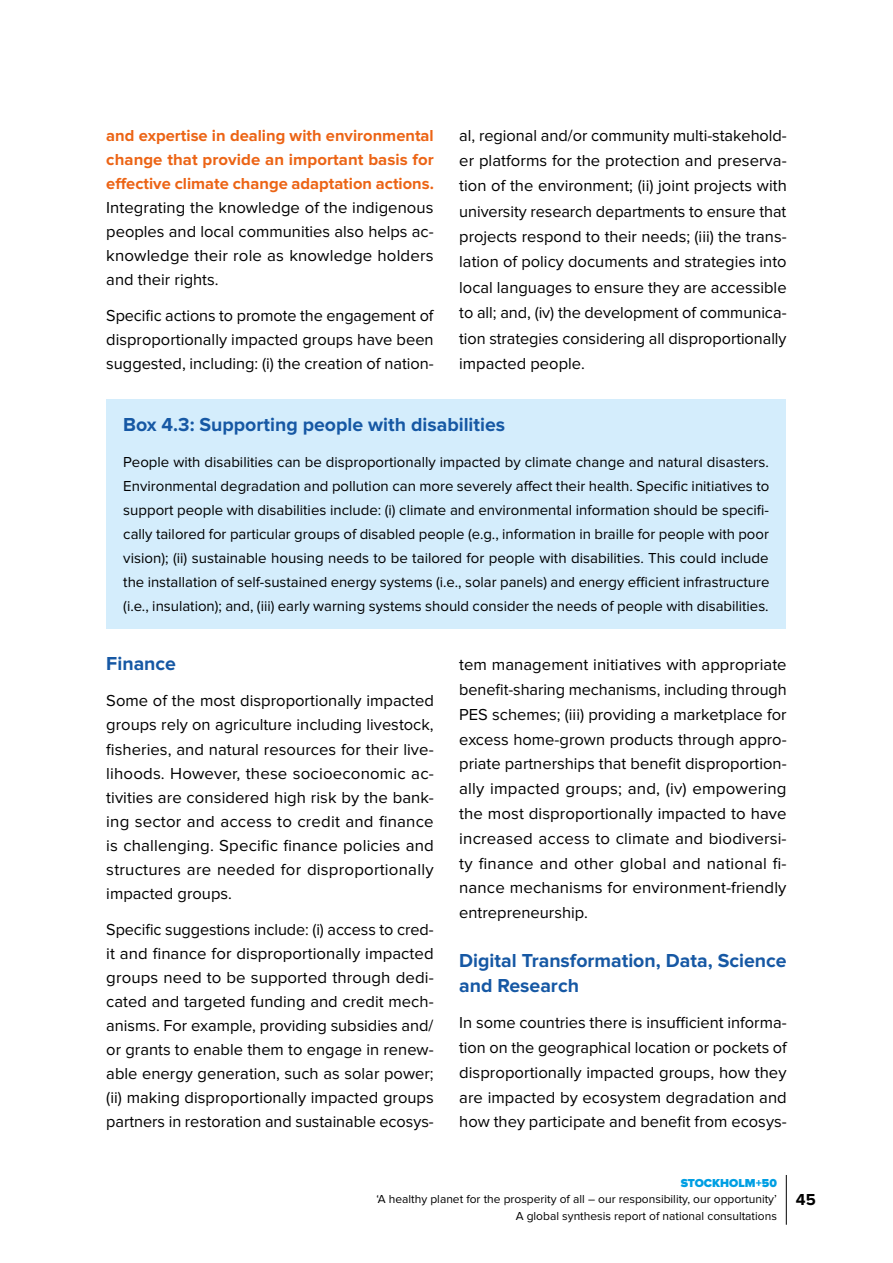
<style>
.page{position:relative;width:893px;height:1263px;background:#fff}
.page>*{position:absolute;margin:0;border:0;box-sizing:border-box;transform-origin:0 0}
.t1{font:700 19.5px/24.8px "Proxima Nova";color:#1658a4}
.t2{font:16.5px/24px "Proxima Nova";color:#000;text-align:justify}
.t3{font:700 16.5px/24px "Proxima Nova";color:#ec6415;text-align:justify}
.t4{font:700 16.5px "Proxima Nova";color:#000}
.t5{font:15px/24px "Proxima Nova";color:#000;text-align:justify}
.t6{font:12px/16.5px "Proxima Nova";color:#000;text-align:right}
.t7{font:900 12px "Proxima Nova";color:#009fe3}
</style>
<div class="page">
<hr style="left:786px;top:1175px;width:1px;height:50px;background:#000">
<div style="left:106px;top:399px;width:680px;height:229px;background:#d4edfc"></div>
<p class="t3" style="left:106px;top:124px;width:329px">and expertise in dealing with environmental change that provide an important basis for effective climate change adaptation actions.</p>
<p class="t2" style="left:106px;top:196px;width:329px">Integrating the knowledge of the indigenous peoples and local communities also helps ac&shy;knowledge their role as knowledge holders and their rights.</p>
<p class="t2" style="left:106px;top:304px;width:329px">Specific actions to promote the engagement of disproportionally impacted groups have been suggested, including: (i) the creation of nation-</p>
<p class="t2" style="left:459px;top:123px;width:329px;line-height:25.3px">al, regional and/or community multi-stakehold&shy;er platforms for the protection and preserva&shy;tion of the environment; (ii) joint projects with university research departments to ensure that projects respond to their needs; (iii) the trans&shy;lation of policy documents and strategies into local languages to ensure they are accessible to all; and, (iv) the development of communica&shy;tion strategies considering all disproportionally impacted people.</p>
<p class="t1" style="left:123px;top:413px;width:383px">Box 4.3: Supporting people with disabilities</p>
<p class="t5" style="left:123px;top:451px;width:648px">People with disabilities can be disproportionally impacted by climate change and natural disasters.<br>Environmental degradation and pollution can more severely affect their health. Specific initiatives to support people with disabilities include: (i) climate and environmental information should be specifi&shy;cally tailored for particular groups of disabled people (e.g., information in braille for people with poor vision); (ii) sustainable housing needs to be tailored for people with disabilities. This could include the installation of self-sustained energy systems (i.e., solar panels) and energy efficient infrastructure (i.e., insulation); and, (iii) early warning systems should consider the needs of people with disabilities.</p>
<p class="t1" style="left:106px;top:652px;width:71px">Finance</p>
<p class="t2" style="left:106px;top:690px;width:329px">Some of the most disproportionally impacted groups rely on agriculture including livestock, fisheries, and natural resources for their live&shy;lihoods. However, these socioeconomic ac&shy;tivities are considered high risk by the bank&shy;ing sector and access to credit and finance is challenging. Specific finance policies and structures are needed for disproportionally impacted groups.</p>
<p class="t2" style="left:106px;top:918px;width:329px">Specific suggestions include: (i) access to cred&shy;it and finance for disproportionally impacted groups need to be supported through dedi&shy;cated and targeted funding and credit mech&shy;anisms. For example, providing subsidies and/ or grants to enable them to engage in renew&shy;able energy generation, such as solar power; (ii) making disproportionally impacted groups partners in restoration and sustainable ecosys-</p>
<p class="t2" style="left:459px;top:653px;width:329px;line-height:24.8px">tem management initiatives with appropriate benefit-sharing mechanisms, including through PES schemes; (iii) providing a marketplace for excess home-grown products through appro&shy;priate partnerships that benefit disproportion&shy;ally impacted groups; and, (iv) empowering the most disproportionally impacted to have increased access to climate and biodiversi&shy;ty finance and other global and national fi&shy;nance mechanisms for environment-friendly entrepreneurship.</p>
<p class="t1" style="left:459px;top:949px;width:329px">Digital Transformation, Data, Science and Research</p>
<p class="t2" style="left:459px;top:1011px;width:329px;line-height:24.8px">In some countries there is insufficient informa&shy;tion on the geographical location or pockets of disproportionally impacted groups, how they are impacted by ecosystem degradation and how they participate and benefit from ecosys-</p>
<p class="t7" style="left:681px;top:1177px;width:98px">STOCKHOLM+50</p>
<p class="t6" style="left:376px;top:1192px;width:402px">‘A healthy planet for the prosperity of all – our responsibility, our opportunity’<br>A global synthesis report of national consultations</p>
<p class="t4" style="left:796px;top:1192px;width:21px">45</p>
</div>
